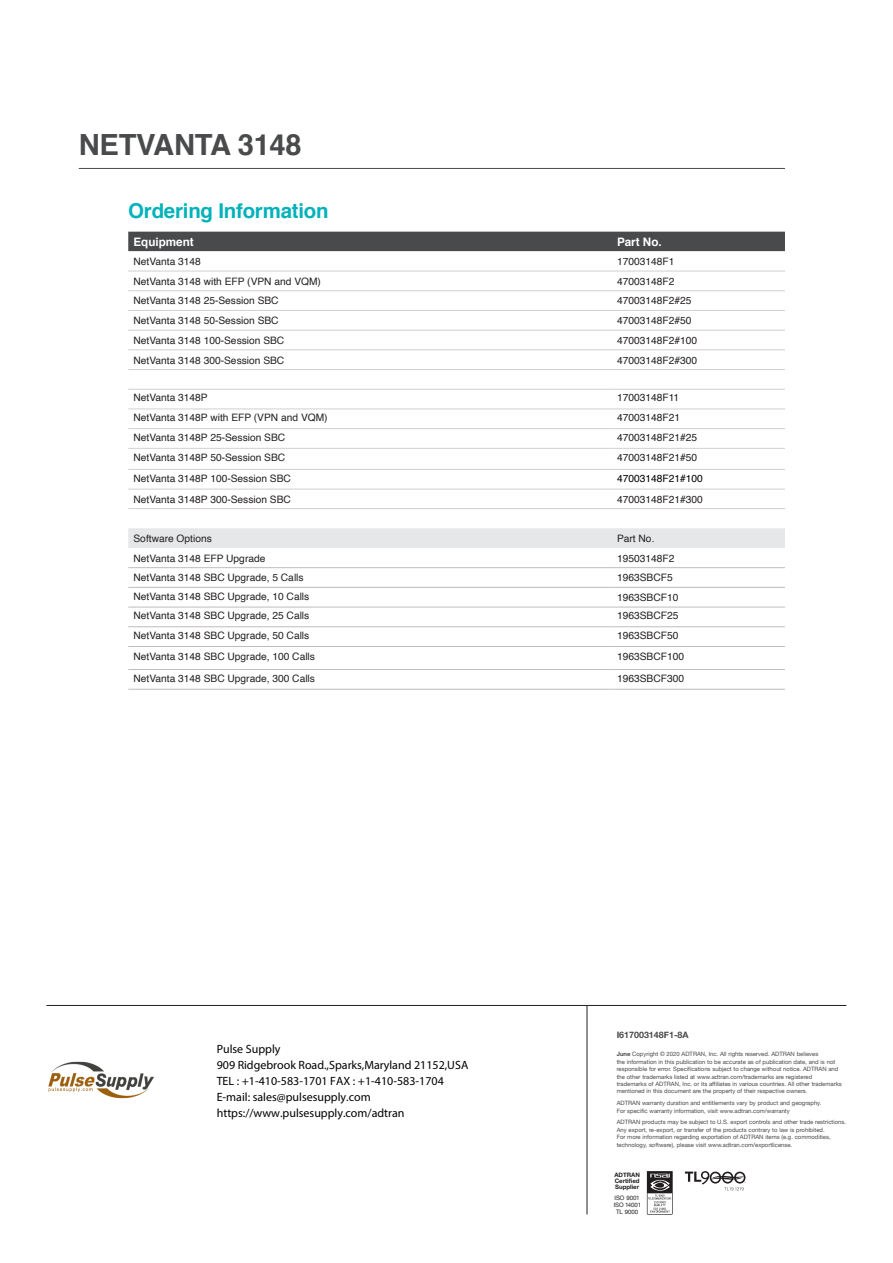
<style>
.page{position:relative;width:893px;height:1263px;background:#fff}
.page>*{position:absolute;margin:0;border:0;box-sizing:border-box;transform-origin:0 0}
.t1{font:700 29.25px "Helvetica";letter-spacing:-.01em;color:#494a4b}
.t2{font:700 20.4px "Helvetica";letter-spacing:-.01em;color:#00b2ba}
.t3{font:12px/16px "Myriad Pro";color:#000}
.Table_Header{font:700 11.7px "Helvetica";color:#fff}
.Table_Body{font:10.2px "Helvetica";color:#231f20}
.Table_Body-2{font:10.2px "Helvetica";color:#000}
.t4{font:700 8.85px "Helvetica Neue";color:#494a4b}
.t5{font:700 6.15px/6.1px "Helvetica Neue";color:#211d1e;text-align:justify}
.t6{font:6.15px/7.4px "Helvetica Neue";color:#211d1e;text-align:center}
.t7{font:6px/7.4px "Helvetica Neue";color:#494a4b}
.s1{font-weight:700}
</style>
<div class="page">
<hr style="left:79px;top:168px;width:706px;height:1px;background:#494a4b">
<hr style="left:47px;top:1005px;width:799px;height:1px;background:#231f20">
<hr style="left:587px;top:1005px;width:1px;height:209px;background:#231f20">
<svg style="left:685px;top:1171px;width:61px;height:19px"></svg>
<svg style="left:647px;top:1171px;width:26px;height:44px"></svg>
<div style="left:128px;top:232px;width:657px;height:19px;background:#494a4b"></div>
<svg style="left:128px;top:251px;width:657px;height:438px"></svg>
<div style="left:128px;top:528px;width:657px;height:20px;background:#e6e7e9"></div>
<hr style="left:128px;top:567px;width:484px;height:1px;background:#bcbdc0">
<hr style="left:612px;top:567px;width:173px;height:1px;background:#bcbdc0">
<hr style="left:128px;top:587px;width:484px;height:1px;background:#bcbdc0">
<hr style="left:612px;top:587px;width:173px;height:1px;background:#bcbdc0">
<hr style="left:128px;top:607px;width:484px;height:1px;background:#bcbdc0">
<hr style="left:612px;top:607px;width:173px;height:1px;background:#bcbdc0">
<hr style="left:128px;top:626px;width:484px;height:1px;background:#bcbdc0">
<hr style="left:612px;top:626px;width:173px;height:1px;background:#bcbdc0">
<hr style="left:128px;top:646px;width:484px;height:1px;background:#bcbdc0">
<hr style="left:612px;top:646px;width:173px;height:1px;background:#bcbdc0">
<hr style="left:128px;top:669px;width:484px;height:1px;background:#bcbdc0">
<hr style="left:612px;top:669px;width:173px;height:1px;background:#bcbdc0">
<hr style="left:128px;top:689px;width:484px;height:1px;background:#bcbdc0">
<hr style="left:612px;top:689px;width:173px;height:1px;background:#bcbdc0">
<hr style="left:128px;top:271px;width:484px;height:1px;background:#cfd0d2">
<hr style="left:612px;top:271px;width:173px;height:1px;background:#cfd0d2">
<hr style="left:128px;top:290px;width:484px;height:1px;background:#cfd0d2">
<hr style="left:612px;top:290px;width:173px;height:1px;background:#cfd0d2">
<hr style="left:128px;top:310px;width:484px;height:1px;background:#cfd0d2">
<hr style="left:612px;top:310px;width:173px;height:1px;background:#cfd0d2">
<hr style="left:128px;top:330px;width:484px;height:1px;background:#cfd0d2">
<hr style="left:612px;top:330px;width:173px;height:1px;background:#cfd0d2">
<hr style="left:128px;top:349px;width:484px;height:1px;background:#cfd0d2">
<hr style="left:612px;top:349px;width:173px;height:1px;background:#cfd0d2">
<hr style="left:128px;top:369px;width:484px;height:1px;background:#cfd0d2">
<hr style="left:612px;top:369px;width:173px;height:1px;background:#cfd0d2">
<hr style="left:128px;top:389px;width:484px;height:1px;background:#cfd0d2">
<hr style="left:612px;top:389px;width:173px;height:1px;background:#cfd0d2">
<hr style="left:128px;top:409px;width:484px;height:1px;background:#cfd0d2">
<hr style="left:612px;top:409px;width:173px;height:1px;background:#cfd0d2">
<hr style="left:128px;top:428px;width:484px;height:1px;background:#cfd0d2">
<hr style="left:612px;top:428px;width:173px;height:1px;background:#cfd0d2">
<hr style="left:128px;top:448px;width:484px;height:1px;background:#cfd0d2">
<hr style="left:612px;top:448px;width:173px;height:1px;background:#cfd0d2">
<hr style="left:128px;top:469px;width:484px;height:1px;background:#cfd0d2">
<hr style="left:612px;top:469px;width:173px;height:1px;background:#cfd0d2">
<hr style="left:128px;top:489px;width:484px;height:1px;background:#cfd0d2">
<hr style="left:612px;top:489px;width:173px;height:1px;background:#cfd0d2">
<hr style="left:128px;top:508px;width:484px;height:1px;background:#cfd0d2">
<hr style="left:612px;top:508px;width:173px;height:1px;background:#cfd0d2">
<img style="left:48px;top:1061px;width:106px;height:38px">
<h1 class="t1" style="left:79px;top:121px;width:224px">NETVANTA 3148</h1>
<p class="t2" style="left:128px;top:194px;width:202px">Ordering Information</p>
<p class="Table_Header" style="left:134px;top:232px;width:62px">Equipment</p>
<p class="Table_Header" style="left:617px;top:232px;width:46px">Part No.</p>
<p class="Table_Body" style="left:134px;top:254px;width:69px">NetVanta 3148</p>
<p class="Table_Body" style="left:617px;top:254px;width:59px">17003148F1</p>
<p class="Table_Body" style="left:134px;top:273px;width:189px">NetVanta 3148 with EFP (VPN and VQM)</p>
<p class="Table_Body" style="left:617px;top:273px;width:59px">47003148F2</p>
<p class="Table_Body" style="left:134px;top:293px;width:147px">NetVanta 3148 25-Session SBC</p>
<p class="Table_Body" style="left:617px;top:293px;width:76px">47003148F2#25</p>
<p class="Table_Body" style="left:134px;top:313px;width:147px">NetVanta 3148 50-Session SBC</p>
<p class="Table_Body" style="left:617px;top:313px;width:76px">47003148F2#50</p>
<p class="Table_Body" style="left:134px;top:332px;width:152px">NetVanta 3148 100-Session SBC</p>
<p class="Table_Body" style="left:617px;top:332px;width:82px">47003148F2#100</p>
<p class="Table_Body" style="left:134px;top:352px;width:152px">NetVanta 3148 300-Session SBC</p>
<p class="Table_Body" style="left:617px;top:352px;width:82px">47003148F2#300</p>
<p class="Table_Body" style="left:134px;top:390px;width:76px">NetVanta 3148P</p>
<p class="Table_Body" style="left:617px;top:390px;width:64px">17003148F11</p>
<p class="Table_Body" style="left:134px;top:410px;width:196px">NetVanta 3148P with EFP (VPN and VQM)</p>
<p class="Table_Body" style="left:617px;top:410px;width:65px">47003148F21</p>
<p class="Table_Body" style="left:134px;top:429px;width:153px">NetVanta 3148P 25-Session SBC</p>
<p class="Table_Body" style="left:617px;top:429px;width:82px">47003148F21#25</p>
<p class="Table_Body" style="left:134px;top:450px;width:153px">NetVanta 3148P 50-Session SBC</p>
<p class="Table_Body" style="left:617px;top:450px;width:82px">47003148F21#50</p>
<p class="Table_Body" style="left:134px;top:470px;width:159px">NetVanta 3148P 100-Session SBC</p>
<p class="Table_Body-2" style="left:617px;top:470px;width:87px">47003148F21#100</p>
<p class="Table_Body" style="left:134px;top:491px;width:159px">NetVanta 3148P 300-Session SBC</p>
<p class="Table_Body" style="left:617px;top:491px;width:87px">47003148F21#300</p>
<p class="Table_Body" style="left:134px;top:530px;width:80px">Software Options</p>
<p class="Table_Body" style="left:617px;top:530px;width:39px">Part No.</p>
<p class="Table_Body" style="left:134px;top:550px;width:133px">NetVanta 3148 EFP Upgrade</p>
<p class="Table_Body" style="left:617px;top:550px;width:59px">19503148F2</p>
<p class="Table_Body" style="left:134px;top:570px;width:172px">NetVanta 3148 SBC Upgrade, 5 Calls</p>
<p class="Table_Body" style="left:617px;top:570px;width:57px">1963SBCF5</p>
<p class="Table_Body" style="left:134px;top:588px;width:177px">NetVanta 3148 SBC Upgrade, 10 Calls</p>
<p class="Table_Body" style="left:617px;top:590px;width:63px">1963SBCF10</p>
<p class="Table_Body" style="left:134px;top:608px;width:177px">NetVanta 3148 SBC Upgrade, 25 Calls</p>
<p class="Table_Body" style="left:617px;top:608px;width:63px">1963SBCF25</p>
<p class="Table_Body" style="left:134px;top:628px;width:177px">NetVanta 3148 SBC Upgrade, 50 Calls</p>
<p class="Table_Body" style="left:617px;top:628px;width:63px">1963SBCF50</p>
<p class="Table_Body" style="left:134px;top:649px;width:183px">NetVanta 3148 SBC Upgrade, 100 Calls</p>
<p class="Table_Body" style="left:617px;top:649px;width:68px">1963SBCF100</p>
<p class="Table_Body" style="left:134px;top:670px;width:183px">NetVanta 3148 SBC Upgrade, 300 Calls</p>
<p class="Table_Body" style="left:617px;top:670px;width:68px">1963SBCF300</p>
<h3 class="t3" style="left:217px;top:1040px;width:253px">Pulse Supply<br>909 Ridgebrook Road.,Sparks,Maryland 21152,USA TEL : +1-410-583-1701 FAX : +1-410-583-1704<br>E-mail: sales@pulsesupply.com https://www.pulsesupply.com/adtran</h3>
<h3 class="t4" style="left:617px;top:1028px;width:73px">I617003148F1-8A</h3>
<p class="t7" style="left:617px;top:1051px;width:226px"><span class="s1">June</span> Copyright © 2020 ADTRAN, Inc. All rights reserved. ADTRAN believes<br>the information in this publication to be accurate as of publication date, and is not responsible for error. Specifications subject to change without notice. ADTRAN and the other trademarks listed at www.adtran.com/trademarks are registered trademarks of ADTRAN, Inc. or its affiliates in various countries. All other trademarks mentioned in this document are the property of their respective owners.</p>
<p class="t7" style="left:617px;top:1100px;width:206px">ADTRAN warranty duration and entitlements vary by product and geography.<br>For specific warranty information, visit www.adtran.com/warranty</p>
<p class="t7" style="left:617px;top:1119px;width:231px">ADTRAN products may be subject to U.S. export controls and other trade restrictions.<br>Any export, re-export, or transfer of the products contrary to law is prohibited.<br>For more information regarding exportation of ADTRAN items (e.g. commodities, technology, software), please visit www.adtran.com/exportlicense.</p>
<p class="t5" style="left:614px;top:1172px;width:27px">ADTRAN Certified Supplier</p>
<p class="t6" style="left:614px;top:1194px;width:29px">ISO 9001<br>ISO 14001<br>TL 9000</p>
</div>
